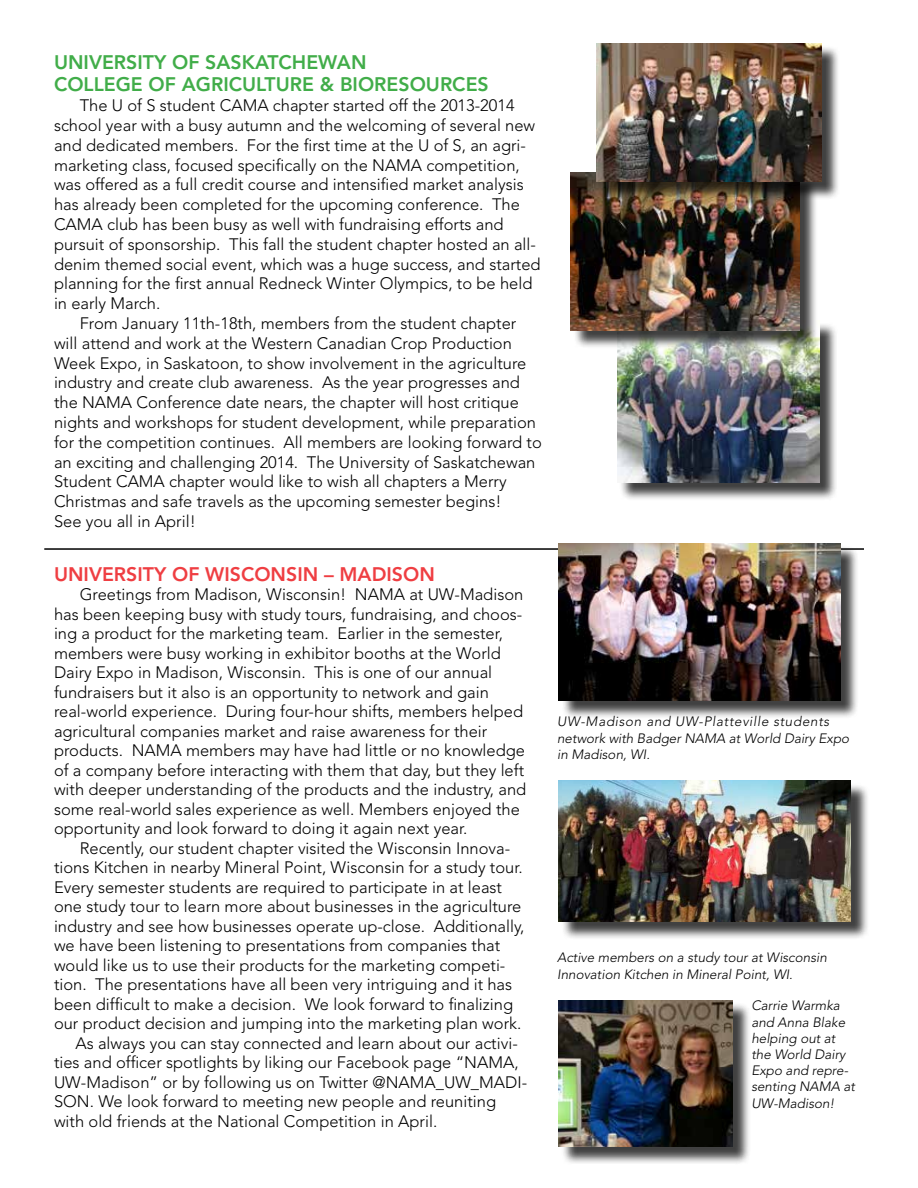
<style>
.page{position:relative;width:918px;height:1188px;background:#fff}
.page>*{position:absolute;margin:0;border:0;box-sizing:border-box;transform-origin:0 0}
.t1{font:800 19.5px/22.5px "Avenir";color:#41ad49}
.t2{font:800 19.5px "Avenir";color:#ef3e42}
.t3{font:300 16.5px/19.8px "Avenir";color:#000}
.t4{font:italic 300 13.5px/16.2px "Avenir";color:#000}
</style>
<div class="page">
<div style="left:561px;top:783px;width:309px;height:157px;background:#000;opacity:.75"></div>
<img style="left:558px;top:781px;width:293px;height:140px">
<div style="left:561px;top:1002px;width:190px;height:163px;background:#000;opacity:.75"></div>
<img style="left:558px;top:1000px;width:174px;height:146px">
<div style="left:619px;top:322px;width:219px;height:179px;background:#000;opacity:.75"></div>
<img style="left:617px;top:322px;width:202px;height:160px">
<div style="left:573px;top:175px;width:245px;height:174px;background:#000;opacity:.75"></div>
<img style="left:570px;top:173px;width:229px;height:157px">
<div style="left:599px;top:45px;width:241px;height:155px;background:#000;opacity:.75"></div>
<img style="left:596px;top:43px;width:225px;height:138px">
<hr style="left:44px;top:548px;width:820px;height:2px;background:#000">
<div style="left:561px;top:545px;width:298px;height:174px;background:#000;opacity:.75"></div>
<img style="left:559px;top:543px;width:281px;height:157px">
<p class="t1" style="left:54px;top:51px;width:436px">UNIVERSITY OF SASKATCHEWAN<br>COLLEGE OF AGRICULTURE &amp; BIORESOURCES</p>
<p class="t3" style="left:54px;top:96px;width:488px;text-indent:26px">The U of S student CAMA chapter started off the 2013-2014 school year with a busy autumn and the welcoming of several new and dedicated members. For the first time at the U of S, an agri&shy;marketing class, focused specifically on the NAMA competition, was offered as a full credit course and intensified market analysis has already been completed for the upcoming conference. The CAMA club has been busy as well with fundraising efforts and pursuit of sponsorship. This fall the student chapter hosted an all&shy;denim themed social event, which was a huge success, and started planning for the first annual Redneck Winter Olympics, to be held in early March.</p>
<p class="t3" style="left:54px;top:313px;width:489px;text-indent:26px">From January 11th-18th, members from the student chapter will attend and work at the Western Canadian Crop Production Week Expo, in Saskatoon, to show involvement in the agriculture industry and create club awareness. As the year progresses and the NAMA Conference date nears, the chapter will host critique nights and workshops for student development, while preparation for the competition continues. All members are looking forward to an exciting and challenging 2014. The University of Saskatchewan Student CAMA chapter would like to wish all chapters a Merry Christmas and safe travels as the upcoming semester begins!<br>See you all in April!</p>
<p class="t2" style="left:54px;top:562px;width:382px">UNIVERSITY OF WISCONSIN – MADISON</p>
<p class="t3" style="left:54px;top:585px;width:474px;text-indent:26px">Greetings from Madison, Wisconsin! NAMA at UW-Madison has been keeping busy with study tours, fundraising, and choos&shy;ing a product for the marketing team. Earlier in the semester, members were busy working in exhibitor booths at the World Dairy Expo in Madison, Wisconsin. This is one of our annual fundraisers but it also is an opportunity to network and gain real-world experience. During four-hour shifts, members helped agricultural companies market and raise awareness for their products. NAMA members may have had little or no knowledge of a company before interacting with them that day, but they left with deeper understanding of the products and the industry, and some real-world sales experience as well. Members enjoyed the opportunity and look forward to doing it again next year.</p>
<p class="t3" style="left:80px;top:838px;width:432px">Recently, our student chapter visited the Wisconsin Innova-</p>
<p class="t3" style="left:54px;top:858px;width:470px">tions Kitchen in nearby Mineral Point, Wisconsin for a study tour.</p>
<p class="t3" style="left:54px;top:877px;width:450px">Every semester students are required to participate in at least</p>
<p class="t3" style="left:54px;top:897px;width:469px">one study tour to learn more about businesses in the agriculture</p>
<p class="t3" style="left:54px;top:916px;width:472px">industry and see how businesses operate up-close. Additionally,</p>
<p class="t3" style="left:54px;top:936px;width:448px">we have been listening to presentations from companies that</p>
<p class="t3" style="left:54px;top:955px;width:453px">would like us to use their products for the marketing competi-</p>
<p class="t3" style="left:54px;top:975px;width:460px">tion. The presentations have all been very intriguing and it has</p>
<p class="t3" style="left:54px;top:994px;width:461px">been difficult to make a decision. We look forward to finalizing</p>
<p class="t3" style="left:54px;top:1014px;width:469px">our product decision and jumping into the marketing plan work.</p>
<p class="t3" style="left:75px;top:1033px;width:444px">As always you can stay connected and learn about our activi-</p>
<p class="t3" style="left:54px;top:1053px;width:466px">ties and officer spotlights by liking our Facebook page “NAMA,</p>
<p class="t3" style="left:54px;top:1072px;width:475px">UW-Madison” or by following us on Twitter @NAMA_UW_MADI-</p>
<p class="t3" style="left:54px;top:1092px;width:444px">SON. We look forward to meeting new people and reuniting</p>
<p class="t3" style="left:54px;top:1111px;width:385px">with old friends at the National Competition in April.</p>
<p class="t4" style="left:557px;top:714px;width:294px">UW-Madison and UW-Platteville students network with Badger NAMA at World Dairy Expo in Madison, WI.</p>
<p class="t4" style="left:557px;top:950px;width:271px">Active members on a study tour at Wisconsin<br>Innovation Kitchen in Mineral Point, WI.</p>
<p class="t4" style="left:751px;top:998px;width:105px">Carrie Warmka and Anna Blake helping out at the World Dairy<br>Expo and repre&shy;senting NAMA at<br>UW-Madison!</p>
</div>
